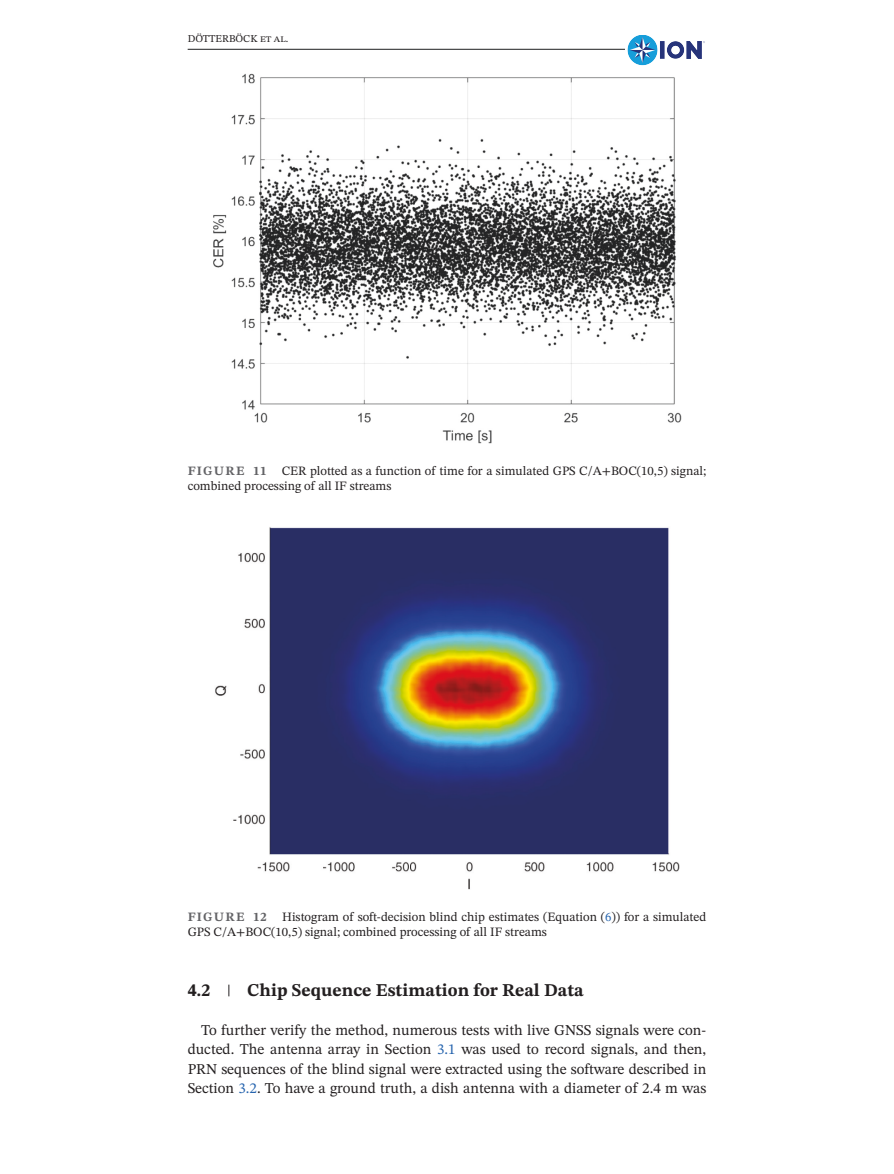
<style>
.page{position:relative;width:894px;height:1174px;background:#fff}
.page>*{position:absolute;margin:0;border:0;box-sizing:border-box;transform-origin:0 0}
.Heading_2{font:18px "STIX Two Text Bold 2";color:#231f20}
.Body_text_indent{font:15px/19.5px "STIX Two Text";color:#231f20;text-align:justify}
.Figure_Caption{font:12.75px/15.3px "STIX Two Text";color:#231f20}
.t1{font:10.5px "STIX Two Text";color:#231f20}
.s1{font-family:"STIX Two Text Bold 2";color:#636366}
.s2{color:#2664ae}
</style>
<div class="page">
<hr style="left:188px;top:49px;width:517px;height:1px;background:#1d1e1f">
<div style="left:625px;top:35px;width:81px;height:30px;background:#fff"></div>
<img style="left:627px;top:35px;width:78px;height:30px">
<img style="left:213px;top:73px;width:467px;height:370px">
<img style="left:215px;top:527px;width:464px;height:362px">
<p class="t1" style="left:187px;top:31px;width:102px">DÖTTERBÖCK et al.</p>
<p class="Figure_Caption" style="left:188px;top:463px;width:520px"><span class="s1">FIGURE 11</span> CER plotted as a function of time for a simulated GPS C/A+BOC(10,5) signal; combined processing of all IF streams</p>
<p class="Figure_Caption" style="left:187px;top:909px;width:520px"><span class="s1">FIGURE 12</span> Histogram of soft-decision blind chip estimates (Equation (<span class="s2">6</span>)) for a simulated<br>GPS C/A+BOC(10,5) signal; combined processing of all IF streams</p>
<p class="Heading_2" style="left:188px;top:977px;width:24px">4.2</p>
<p class="Heading_2" style="left:247px;top:977px;width:338px">Chip Sequence Estimation for Real Data</p>
<p class="Body_text_indent" style="left:187px;top:1020px;width:520px;text-indent:14px">To further verify the method, numerous tests with live GNSS signals were con&shy;ducted. The antenna array in Section <span class="s2">3.1</span> was used to record signals, and then, PRN sequences of the blind signal were extracted using the software described in Section <span class="s2">3.2</span>. To have a ground truth, a dish antenna with a diameter of 2.4 m was</p>
</div>
